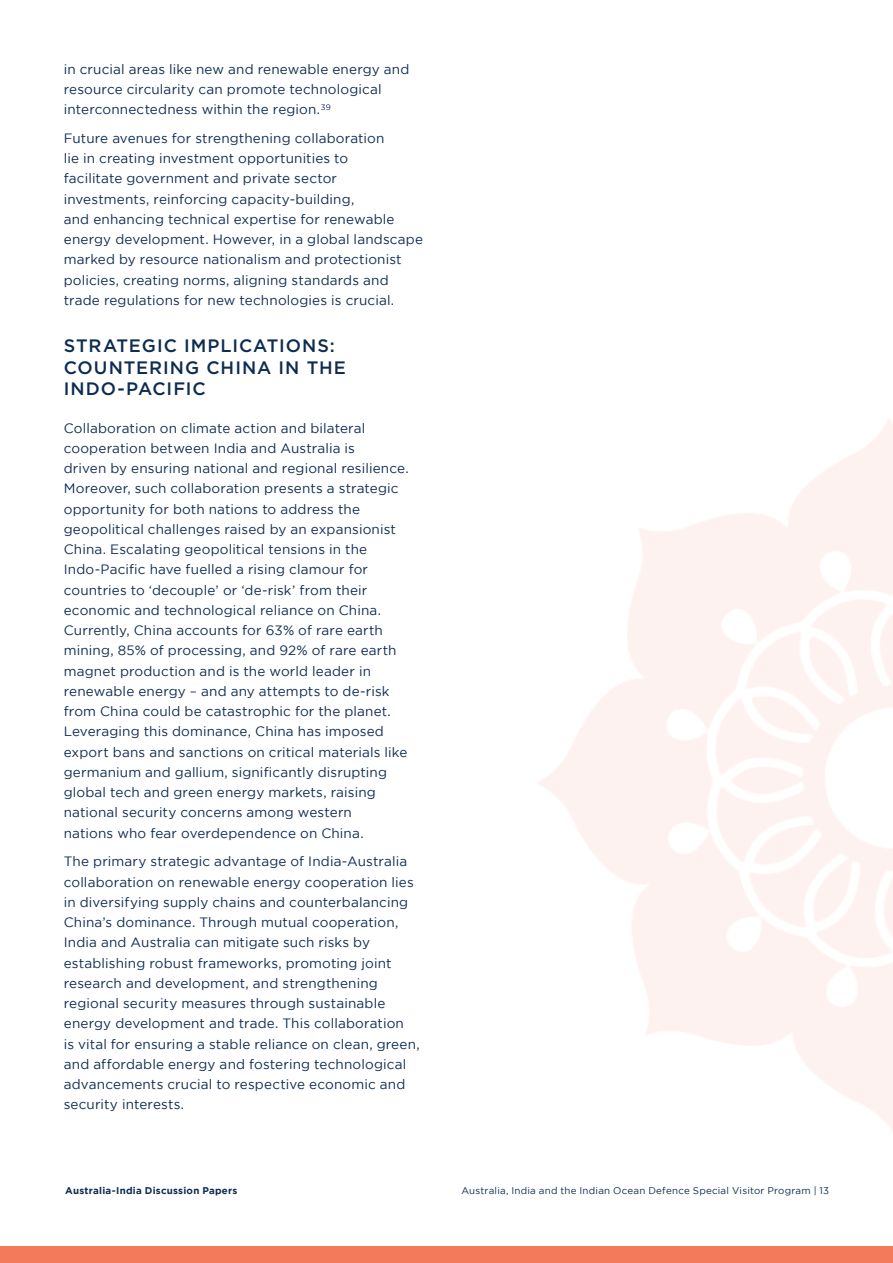
<style>
.page{position:relative;width:893px;height:1263px;background:#fff}
.page>*{position:absolute;margin:0;border:0;box-sizing:border-box;transform-origin:0 0}
.H2_-_body_copy{font:500 18px/21.6px "Gotham";letter-spacing:.05em;color:#0e2c51}
.Body{font:13.5px/20.2px "Gotham";letter-spacing:.01em;color:#0e2c51}
.t1{font:9.75px "Gotham";letter-spacing:.025em;color:#0e2c51}
.t2{font:700 9.75px "Gotham";letter-spacing:.025em;color:#0e2c51}
</style>
<div class="page">
<div style="left:0;top:1246px;width:893px;height:17px;background:#f47a5c"></div>
<p class="Body" style="left:64px;top:59px;width:347px">in crucial areas like new and renewable energy and resource circularity can promote technological interconnectedness within the region.<sup>39</sup></p>
<p class="Body" style="left:64px;top:128px;width:361px">Future avenues for strengthening collaboration<br>lie in creating investment opportunities to<br>facilitate government and private sector investments, reinforcing capacity-building,<br>and enhancing technical expertise for renewable energy development. However, in a global landscape marked by resource nationalism and protectionist policies, creating norms, aligning standards and trade regulations for new technologies is crucial.</p>
<p class="H2_-_body_copy" style="left:64px;top:335px;width:284px">STRATEGIC IMPLICATIONS:<br>COUNTERING CHINA IN THE<br>INDO-PACIFIC</p>
<p class="Body" style="left:64px;top:417px;width:346px">Collaboration on climate action and bilateral cooperation between India and Australia is<br>driven by ensuring national and regional resilience.<br>Moreover, such collaboration presents a strategic opportunity for both nations to address the geopolitical challenges raised by an expansionist China. Escalating geopolitical tensions in the Indo-Pacific have fuelled a rising clamour for countries to ‘decouple’ or ‘de-risk’ from their economic and technological reliance on China.<br>Currently, China accounts for 63% of rare earth mining, 85% of processing, and 92% of rare earth magnet production and is the world leader in renewable energy – and any attempts to de-risk from China could be catastrophic for the planet.<br>Leveraging this dominance, China has imposed export bans and sanctions on critical materials like germanium and gallium, significantly disrupting global tech and green energy markets, raising national security concerns among western<br>nations who fear overdependence on China.</p>
<p class="Body" style="left:64px;top:851px;width:357px">The primary strategic advantage of India-Australia collaboration on renewable energy cooperation lies in diversifying supply chains and counterbalancing China’s dominance. Through mutual cooperation, India and Australia can mitigate such risks by establishing robust frameworks, promoting joint research and development, and strengthening regional security measures through sustainable energy development and trade. This collaboration<br>is vital for ensuring a stable reliance on clean, green, and affordable energy and fostering technological advancements crucial to respective economic and security interests.</p>
<p class="t2" style="left:65px;top:1185px;width:174px">Australia-India Discussion Papers</p>
<p class="t1" style="left:461px;top:1185px;width:369px">Australia, India and the Indian Ocean Defence Special Visitor Program | 13</p>
</div>
